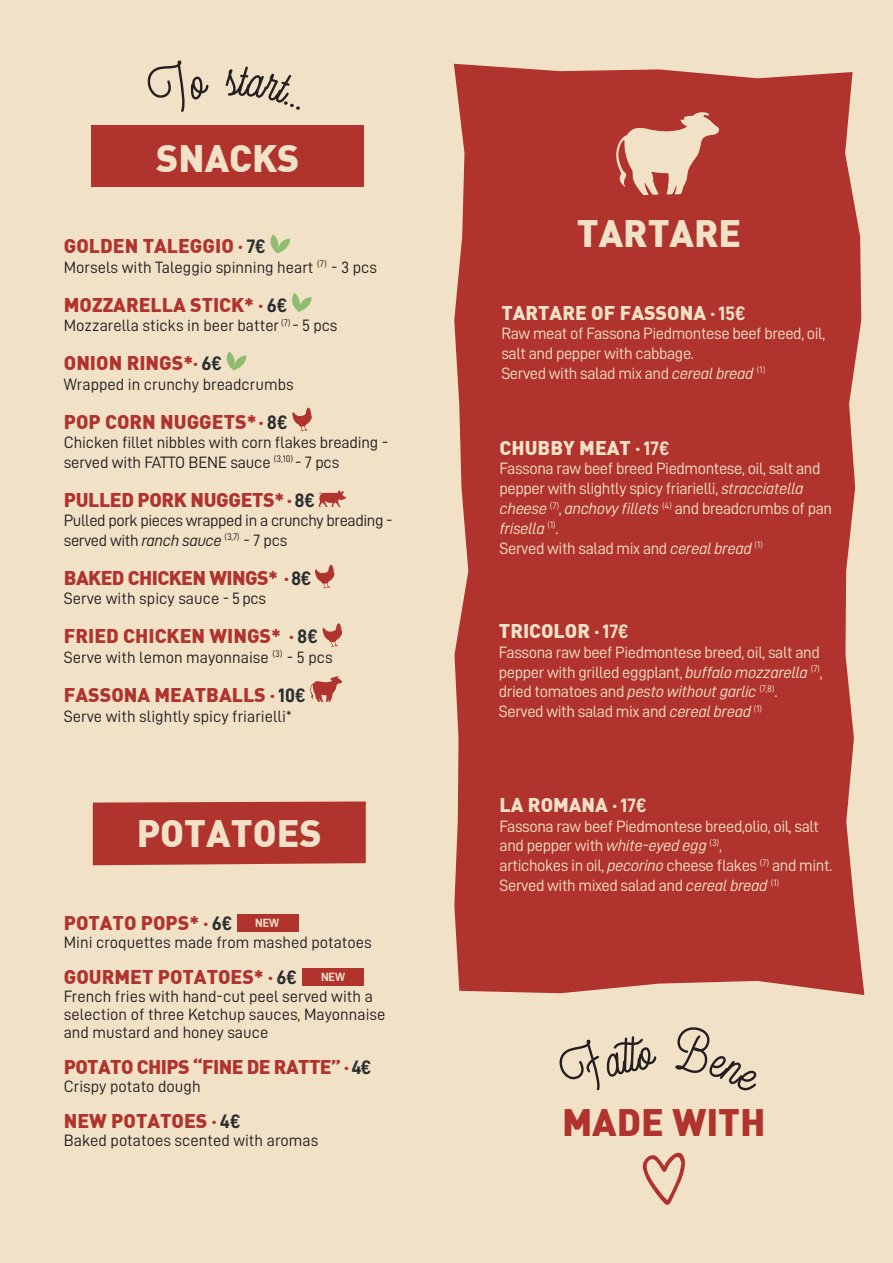
<style>
.page{position:relative;width:893px;height:1263px;background:#f1e1c6}
.page>*{position:absolute;margin:0;border:0;box-sizing:border-box;transform-origin:0 0}
.t1{font:900 37.5px "DIN";color:#f1e1c6}
.t2{font:900 37.5px "DIN";color:#b0332e}
.t3{font:900 19.5px "DIN";color:#b0332e}
.t4{font:900 19.5px "DIN";color:#f1e1c6}
.t5{font:900 19.5px "DIN";letter-spacing:-.03em;color:#b0332e}
.t6{font:900 19.5px "DIN";letter-spacing:-.02em;color:#b0332e}
.t7{font:16.5px/19.8px "D DIN";letter-spacing:-.025em;color:#f1e1c6}
.t8{font:16.5px/18px "D DIN";color:#231f20}
.t9{font:16.5px/19.5px "D DIN";letter-spacing:-.025em;color:#231f20}
.t10{font:12px "D DIN Bold";color:#f1e1c6}
.s1{font-family:"Montserrat";font-weight:800}
.s2{font-family:"D DIN Bold";font-weight:400;color:#2a2e30}
.s3{font-family:"D DIN Italic"}
.s4{font-family:"D DIN Bold";font-weight:400}
</style>
<div class="page">
<svg style="left:270px;top:234px;width:21px;height:19px"></svg>
<svg style="left:292px;top:293px;width:20px;height:19px"></svg>
<svg style="left:226px;top:351px;width:21px;height:19px"></svg>
<svg style="left:292px;top:407px;width:20px;height:24px"></svg>
<svg style="left:319px;top:490px;width:27px;height:17px"></svg>
<svg style="left:315px;top:564px;width:19px;height:24px"></svg>
<svg style="left:323px;top:623px;width:19px;height:24px"></svg>
<svg style="left:310px;top:676px;width:32px;height:26px"></svg>
<div style="left:91px;top:126px;width:273px;height:61px;background:#b0332e"></div>
<div style="left:454px;top:64px;width:410px;height:931px;background:#b0332e"></div>
<svg style="left:612px;top:110px;width:108px;height:86px"></svg>
<svg style="left:642px;top:1153px;width:43px;height:52px"></svg>
<div style="left:93px;top:801px;width:273px;height:64px;background:#b0332e"></div>
<div style="left:237px;top:914px;width:62px;height:18px;background:#b0332e"></div>
<div style="left:302px;top:968px;width:61px;height:18px;background:#b0332e"></div>
<p class="t1" style="left:156px;top:133px;width:145px">SNACKS</p>
<p class="t3" style="left:64px;top:233px;width:204px">GOLDEN TALEGGIO <span class="s1">·</span> <span class="s2">7€</span></p>
<p class="t8" style="left:64px;top:258px;width:315px">Morsels with Taleggio spinning heart <sup>(7)</sup> - 3 pcs</p>
<p class="t3" style="left:64px;top:292px;width:225px">MOZZARELLA STICK* <span class="s1">·</span> <span class="s2">6€</span></p>
<p class="t8" style="left:64px;top:316px;width:275px">Mozzarella sticks in beer batter <sup>(7)</sup> - 5 pcs</p>
<p class="t3" style="left:64px;top:350px;width:160px">ONION RINGS*<span class="s1">·</span> <span class="s2">6€</span></p>
<p class="t8" style="left:64px;top:375px;width:231px">Wrapped in crunchy breadcrumbs</p>
<p class="t3" style="left:64px;top:409px;width:225px">POP CORN NUGGETS*<span class="s1">·</span> <span class="s2">8€</span></p>
<p class="t8" style="left:64px;top:433px;width:326px;line-height:19.5px">Chicken fillet nibbles with corn flakes breading - served with FATTO BENE sauce <sup>(3,10)</sup> - 7 pcs</p>
<p class="t6" style="left:64px;top:487px;width:253px">PULLED PORK NUGGETS* <span class="s1">·</span> <span class="s2">8€</span></p>
<p class="t9" style="left:64px;top:511px;width:330px">Pulled pork pieces wrapped in a crunchy breading - served with <span class="s3">ranch sauce</span> <sup>(3,7)</sup> - 7 pcs</p>
<p class="t5" style="left:64px;top:565px;width:249px">BAKED CHICKEN WINGS* <span class="s1">·</span> <span class="s2">8€</span></p>
<p class="t8" style="left:64px;top:589px;width:204px">Serve with spicy sauce - 5 pcs</p>
<p class="t3" style="left:64px;top:623px;width:256px">FRIED CHICKEN WINGS* <span class="s1">·</span> <span class="s2">8€</span></p>
<p class="t8" style="left:64px;top:648px;width:271px">Serve with lemon mayonnaise <sup>(3)</sup> - 5 pcs</p>
<p class="t3" style="left:64px;top:682px;width:243px">FASSONA MEATBALLS <span class="s1">·</span> <span class="s2">10€</span></p>
<p class="t8" style="left:64px;top:707px;width:230px">Serve with slightly spicy friarielli*</p>
<p class="t1" style="left:137px;top:808px;width:186px">POTATOES</p>
<p class="t3" style="left:64px;top:910px;width:170px">POTATO POPS* <span class="s1">·</span> <span class="s2">6€</span></p>
<p class="t10" style="left:255px;top:917px;width:25px">NEW</p>
<p class="t8" style="left:64px;top:933px;width:309px">Mini croquettes made from mashed potatoes</p>
<p class="t3" style="left:64px;top:964px;width:235px">GOURMET POTATOES* <span class="s1">·</span> <span class="s2">6€</span></p>
<p class="t10" style="left:321px;top:971px;width:25px">NEW</p>
<p class="t8" style="left:64px;top:987px;width:323px">French fries with hand-cut peel served with a selection of three Ketchup sauces, Mayonnaise and mustard and honey sauce</p>
<p class="t5" style="left:64px;top:1054px;width:309px">POTATO CHIPS “FINE DE RATTE” <span class="s1">·</span> <span class="s2">4€</span></p>
<p class="t8" style="left:64px;top:1077px;width:138px">Crispy potato dough</p>
<p class="t3" style="left:64px;top:1108px;width:179px">NEW POTATOES <span class="s1">·</span> <span class="s2">4€</span></p>
<p class="t8" style="left:64px;top:1131px;width:256px">Baked potatoes scented with aromas</p>
<p class="t1" style="left:577px;top:208px;width:166px">TARTARE</p>
<p class="t4" style="left:501px;top:299px;width:246px">TARTARE OF FASSONA <span class="s1">·</span> <span class="s4">15€</span></p>
<p class="t7" style="left:501px;top:323px;width:325px">Raw meat of Fassona Piedmontese beef breed, oil, salt and pepper with cabbage.</p>
<p class="t7" style="left:501px;top:363px;width:266px">Served with salad mix and <span class="s3">cereal bread</span> <sup>(1)</sup></p>
<p class="t4" style="left:500px;top:435px;width:172px">CHUBBY MEAT <span class="s1">·</span> <span class="s4">17€</span></p>
<p class="t7" style="left:500px;top:459px;width:334px">Fassona raw beef breed Piedmontese, oil, salt and pepper with slightly spicy friarielli, <span class="s3">stracciatella cheese</span> <sup>(7)</sup>, <span class="s3">anchovy fillets</span> <sup>(4)</sup> and breadcrumbs of pan <span class="s3">frisella</span> <sup>(1)</sup>.</p>
<p class="t7" style="left:500px;top:538px;width:265px">Served with salad mix and <span class="s3">cereal bread</span> <sup>(1)</sup></p>
<p class="t4" style="left:499px;top:618px;width:132px">TRICOLOR <span class="s1">·</span> <span class="s4">17€</span></p>
<p class="t7" style="left:499px;top:642px;width:325px">Fassona raw beef Piedmontese breed, oil, salt and pepper with grilled eggplant, <span class="s3">buffalo mozzarella</span> <sup>(7)</sup>, dried tomatoes and <span class="s3">pesto without garlic</span> <sup>(7,8)</sup>.</p>
<p class="t7" style="left:499px;top:701px;width:265px">Served with salad mix and <span class="s3">cereal bread</span> <sup>(1)</sup></p>
<p class="t4" style="left:500px;top:792px;width:149px">LA ROMANA <span class="s1">·</span> <span class="s4">17€</span></p>
<p class="t7" style="left:500px;top:816px;width:321px">Fassona raw beef Piedmontese breed,olio, oil, salt and pepper with <span class="s3">white-eyed egg</span> <sup>(3)</sup>,</p>
<p class="t7" style="left:500px;top:855px;width:334px">artichokes in oil, <span class="s3">pecorino</span> cheese flakes <sup>(7)</sup> and mint.<br>Served with mixed salad and <span class="s3">cereal bread</span> <sup>(1)</sup></p>
<p class="t2" style="left:562px;top:1097px;width:205px">MADE WITH</p>
</div>
